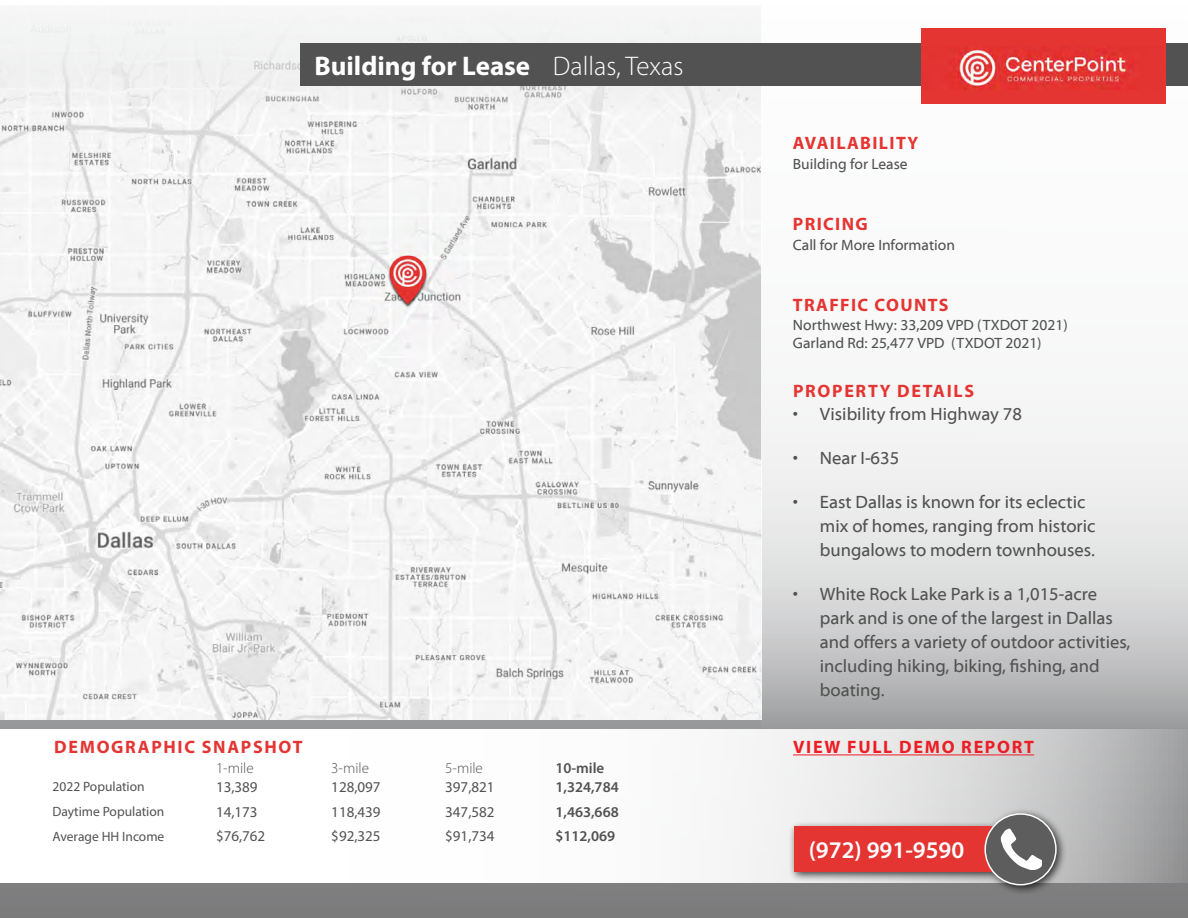
<style>
.page{position:relative;width:1188px;height:918px;background:#fff}
.page>*{position:absolute;margin:0;border:0;box-sizing:border-box;transform-origin:0 0}
.t1{font:700 27px "Myriad Pro";color:#fff}
.t2{font:600 24px "Myriad Pro";color:#fff}
.t3{font:18px/24px "Myriad Web Pro";color:#515251}
.t4{font:700 18px "Myriad Pro";letter-spacing:.085em;color:#e43532}
.t5{font:700 18px "Myriad Pro";letter-spacing:.095em;color:#ed1d24}
.t6{font:15px/18px "Myriad Web Pro";color:#515251}
.t7{font:15px "Myriad Pro";color:#515251}
.t8{font:600 15px "Myriad Pro";color:#515251}
.t9{font:300 15px "Myriad Pro";color:#515251}
.t10{font:13.5px/24.8px "Myriad Pro";color:#515251}
.s1{font-weight:300}
</style>
<div class="page">
<svg style="left:0;top:720px;width:1188px;height:198px;background:#838384"></svg>
<img style="left:0;top:15px;width:762px;height:705px">
<svg style="left:0;top:729px;width:1188px;height:153px"></svg>
<svg style="left:762px;top:28px;width:426px;height:699px;fill:#f5f5f5"></svg>
<hr style="left:793px;top:754px;width:241px;height:1px;background:#ed1d24">
<div style="left:300px;top:44px;width:888px;height:42px;background:#515251"></div>
<div style="left:921px;top:29px;width:244px;height:75px;background:#e43532"></div>
<img style="left:958px;top:47px;width:174px;height:42px">
<div style="left:788px;top:808px;width:279px;height:88px;background:#000;opacity:.75"></div>
<div style="left:794px;top:827px;width:225px;height:45px;background:#e43532"></div>
<div style="left:985px;top:814px;width:71px;height:71px;background:#5d5d5d;border-radius:50%"></div>
<div style="left:984px;top:813px;width:73px;height:72px;border:2px solid #fff;border-radius:50%"></div>
<svg style="left:1001px;top:829px;width:41px;height:40px"></svg>
<h1 class="t1" style="left:315px;top:48px;width:370px">Building for Lease <span class="s1">Dallas, Texas</span></h1>
<p class="t4" style="left:54px;top:735px;width:250px">DEMOGRAPHIC SNAPSHOT</p>
<p class="t10" style="left:53px;top:774px;width:113px">2022 Population<br>Daytime Population<br>Average HH Income</p>
<p class="t9" style="left:216px;top:759px;width:39px">1-mile</p>
<p class="t9" style="left:331px;top:759px;width:39px">3-mile</p>
<p class="t9" style="left:445px;top:759px;width:39px">5-mile</p>
<p class="t8" style="left:555px;top:759px;width:50px">10-mile</p>
<p class="t7" style="left:216px;top:778px;width:43px">13,389</p>
<p class="t7" style="left:331px;top:778px;width:51px">128,097</p>
<p class="t7" style="left:445px;top:778px;width:51px">397,821</p>
<p class="t8" style="left:555px;top:777px;width:65px">1,324,784</p>
<p class="t7" style="left:216px;top:802px;width:43px">14,173</p>
<p class="t7" style="left:331px;top:802px;width:51px">118,439</p>
<p class="t7" style="left:445px;top:802px;width:51px">347,582</p>
<p class="t8" style="left:555px;top:802px;width:65px">1,463,668</p>
<p class="t7" style="left:216px;top:827px;width:51px">$76,762</p>
<p class="t7" style="left:331px;top:827px;width:51px">$92,325</p>
<p class="t7" style="left:445px;top:827px;width:51px">$91,734</p>
<p class="t8" style="left:555px;top:827px;width:61px">$112,069</p>
<p class="t4" style="left:793px;top:131px;width:127px">AVAILABILITY</p>
<p class="t6" style="left:793px;top:156px;width:116px">Building for Lease</p>
<p class="t4" style="left:793px;top:212px;width:76px">PRICING</p>
<p class="t6" style="left:793px;top:237px;width:164px">Call for More Information</p>
<p class="t4" style="left:793px;top:293px;width:157px">TRAFFIC COUNTS</p>
<p class="t6" style="left:793px;top:316px;width:276px">Northwest Hwy: 33,209 VPD (TXDOT 2021)<br>Garland Rd: 25,477 VPD (TXDOT 2021)</p>
<p class="t4" style="left:793px;top:379px;width:183px">PROPERTY DETAILS</p>
<p class="t3" style="left:793px;top:402px;width:231px">• Visibility from Highway 78</p>
<p class="t3" style="left:793px;top:446px;width:108px">• Near I-635</p>
<p class="t3" style="left:820px;top:490px;width:277px;text-indent:-27px">• East Dallas is known for its eclectic mix of homes, ranging from historic bungalows to modern townhouses.</p>
<p class="t3" style="left:820px;top:583px;width:312px;text-indent:-27px">• White Rock Lake Park is a 1,015-acre park and is one of the largest in Dallas and offers a variety of outdoor activities, including hiking, biking, fishing, and boating.</p>
<p class="t5" style="left:793px;top:735px;width:242px">VIEW FULL DEMO REPORT</p>
<h2 class="t2" style="left:809px;top:835px;width:157px">(972) 991-9590</h2>
</div>
